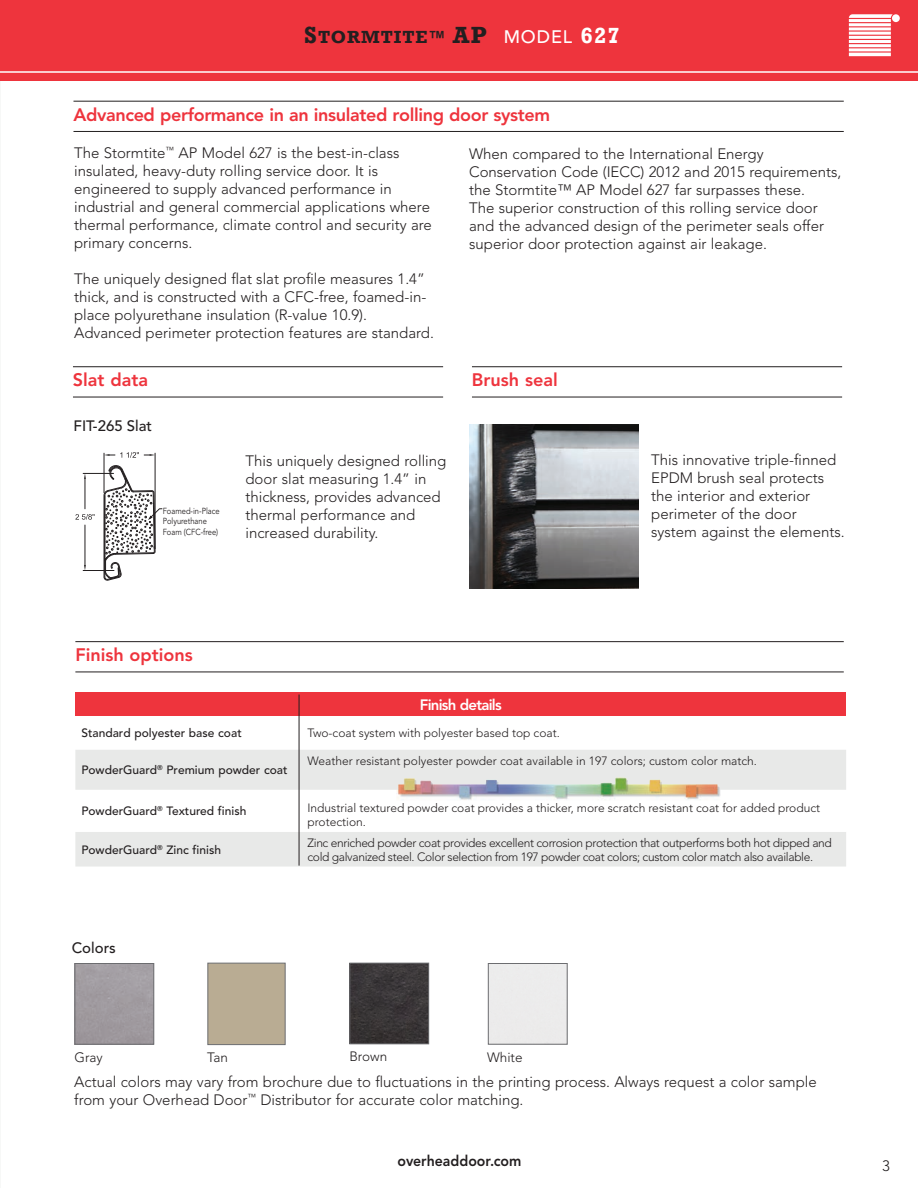
<style>
.page{position:relative;width:918px;height:1188px;background:#fff}
.page>*{position:absolute;margin:0;border:0;box-sizing:border-box;transform-origin:0 0}
.t1{font:800 18px "Avenir LT Std";letter-spacing:-.02em;color:#ee343d}
.t2{font:800 18px "Avenir LT Std";color:#ee343d}
.t3{font:700 18px "Rockwell";letter-spacing:.05em;color:#231f20}
.t4{font:500 18px "Avenir LT Std";letter-spacing:.05em;color:#fff}
.t5{font:300 15px/18px "Avenir LT Std";color:#231f20}
.t6{font:500 15px "Avenir LT Std";color:#231f20}
.t7{font:800 15px "Avenir LT Std";color:#231f20;scale:.94 1}
.t8{font:800 15px "Avenir LT Std";letter-spacing:-.05em;color:#fff}
.t9{font:300 13.5px "Avenir LT Std";color:#231f20}
.t10{font:300 12px/13.5px "Avenir LT Std";color:#231f20}
.t11{font:300 12px/13.5px "Avenir LT Std";letter-spacing:-.03em;color:#231f20}
.t12{font:500 12px "Avenir LT Std";color:#231f20}
.t13{font:8.7px/10.5px "Avenir LT Std";color:#231f20;scale:.86 1}
.s1{font-size:24px}
.s2{font-family:"Rockwell";font-weight:700;font-size:22.5px}
</style>
<div class="page">
<div style="left:0;top:0;width:918px;height:81px;background:#ee343d"></div>
<hr style="left:0;top:71px;width:918px;height:2px;background:#fff">
<hr style="left:74px;top:101px;width:770px;height:1px;background:#231f20">
<hr style="left:74px;top:131px;width:770px;height:1px;background:#231f20">
<svg style="left:849px;top:14px;width:44px;height:42px;background:#f9c3c6"></svg>
<div style="left:892px;top:14px;width:8px;height:8px;background:#fff;border-radius:50%"></div>
<hr style="left:73px;top:366px;width:370px;height:1px;background:#231f20">
<hr style="left:73px;top:397px;width:370px;height:1px;background:#231f20">
<hr style="left:75px;top:641px;width:769px;height:1px;background:#231f20">
<hr style="left:75px;top:672px;width:769px;height:1px;background:#231f20">
<div style="left:488px;top:963px;width:80px;height:82px;border:1px solid #6c6d70"></div>
<img style="left:351px;top:965px;width:76px;height:77px">
<div style="left:349px;top:963px;width:80px;height:81px;border:1px solid #6c6d70"></div>
<div style="left:75px;top:963px;width:79px;height:82px;border:1px solid #6c6d70"></div>
<div style="left:207px;top:963px;width:79px;height:82px;background:#b9ac93;border:1px solid #6c6d70"></div>
<hr style="left:104px;top:453px;width:1px;height:40px;background:#231f20">
<hr style="left:155px;top:453px;width:1px;height:96px;background:#231f20">
<svg style="left:104px;top:452px;width:51px;height:6px"></svg>
<hr style="left:83px;top:473px;width:31px;height:1px;background:#231f20">
<hr style="left:83px;top:570px;width:31px;height:1px;background:#231f20">
<hr style="left:85px;top:479px;width:1px;height:30px;background:#231f20">
<hr style="left:85px;top:525px;width:1px;height:40px;background:#231f20">
<svg style="left:84px;top:473px;width:2px;height:6px"></svg>
<svg style="left:75px;top:514px;width:20px;height:6px"></svg>
<svg style="left:103px;top:464px;width:59px;height:117px"></svg>
<img style="left:469px;top:424px;width:169px;height:164px">
<hr style="left:472px;top:366px;width:370px;height:1px;background:#231f20">
<hr style="left:472px;top:397px;width:370px;height:1px;background:#231f20">
<div style="left:75px;top:693px;width:771px;height:23px;background:#ee343d"></div>
<svg style="left:75px;top:750px;width:771px;height:117px;fill:#e8e9e8"></svg>
<hr style="left:299px;top:695px;width:1px;height:171px;background:#231f20">
<div style="left:396px;top:776px;width:324px;height:27px;background:#fff"></div>
<img style="left:396px;top:777px;width:324px;height:23px">
<p class="t3" style="left:304px;top:26px;width:184px"><span class="s1">S</span>TORMTITE™ <span class="s1">AP</span></p>
<p class="t4" style="left:504px;top:26px;width:118px">MODEL <span class="s2">627</span></p>
<p class="t1" style="left:74px;top:104px;width:478px">Advanced performance in an insulated rolling door system</p>
<p class="t5" style="left:74px;top:144px;width:359px">The Stormtite<sup>™</sup> AP Model 627 is the best-in-class insulated, heavy-duty rolling service door. It is engineered to supply advanced performance in industrial and general commercial applications where thermal performance, climate control and security are primary concerns.</p>
<p class="t5" style="left:74px;top:270px;width:361px">The uniquely designed flat slat profile measures 1.4” thick, and is constructed with a CFC-free, foamed-in&shy;place polyurethane insulation (R-value 10.9).<br>Advanced perimeter protection features are standard.</p>
<p class="t2" style="left:73px;top:369px;width:77px">Slat data</p>
<p class="t5" style="left:469px;top:145px;width:374px">When compared to the International Energy Conservation Code (IECC) 2012 and 2015 requirements, the Stormtite™ AP Model 627 far surpasses these.<br>The superior construction of this rolling service door and the advanced design of the perimeter seals offer superior door protection against air leakage.</p>
<p class="t2" style="left:472px;top:369px;width:87px">Brush seal</p>
<p class="t6" style="left:74px;top:417px;width:80px">FIT-265 Slat</p>
<p class="t13" style="left:163px;top:506px;width:68px">Foamed-in-Place<br>Polyurethane<br>Foam (CFC-free)</p>
<p class="t5" style="left:245px;top:452px;width:202px">This uniquely designed rolling door slat measuring 1.4” in thickness, provides advanced thermal performance and increased durability.</p>
<p class="t5" style="left:651px;top:451px;width:195px">This innovative triple-finned<br>EPDM brush seal protects the interior and exterior perimeter of the door system against the elements.</p>
<p class="t2" style="left:75px;top:644px;width:119px">Finish options</p>
<p class="t8" style="left:420px;top:696px;width:83px">Finish details</p>
<p class="t12" style="left:81px;top:726px;width:162px">Standard polyester base coat</p>
<p class="t10" style="left:308px;top:727px;width:254px">Two-coat system with polyester based top coat.</p>
<p class="t12" style="left:81px;top:763px;width:208px">PowderGuard<sup>®</sup> Premium powder coat</p>
<p class="t10" style="left:308px;top:754px;width:451px">Weather resistant polyester powder coat available in 197 colors; custom color match.</p>
<p class="t12" style="left:81px;top:804px;width:166px">PowderGuard<sup>®</sup> Textured finish</p>
<p class="t10" style="left:308px;top:802px;width:514px">Industrial textured powder coat provides a thicker, more scratch resistant coat for added product protection.</p>
<p class="t12" style="left:81px;top:843px;width:141px">PowderGuard<sup>®</sup> Zinc finish</p>
<p class="t11" style="left:308px;top:836px;width:526px">Zinc enriched powder coat provides excellent corrosion protection that outperforms both hot dipped and cold galvanized steel. Color selection from 197 powder coat colors; custom color match also available.</p>
<p class="t6" style="left:72px;top:939px;width:46px">Colors</p>
<p class="t9" style="left:75px;top:1050px;width:30px">Gray</p>
<p class="t9" style="left:207px;top:1050px;width:22px">Tan</p>
<p class="t9" style="left:349px;top:1049px;width:39px">Brown</p>
<p class="t9" style="left:487px;top:1050px;width:37px">White</p>
<p class="t5" style="left:74px;top:1073px;width:744px">Actual colors may vary from brochure due to fluctuations in the printing process. Always request a color sample from your Overhead Door<sup>™</sup> Distributor for accurate color matching.</p>
<p class="t7" style="left:398px;top:1152px;width:133px">overheaddoor.com</p>
<p class="t5" style="left:882px;top:1157px;width:9px">3</p>
</div>
